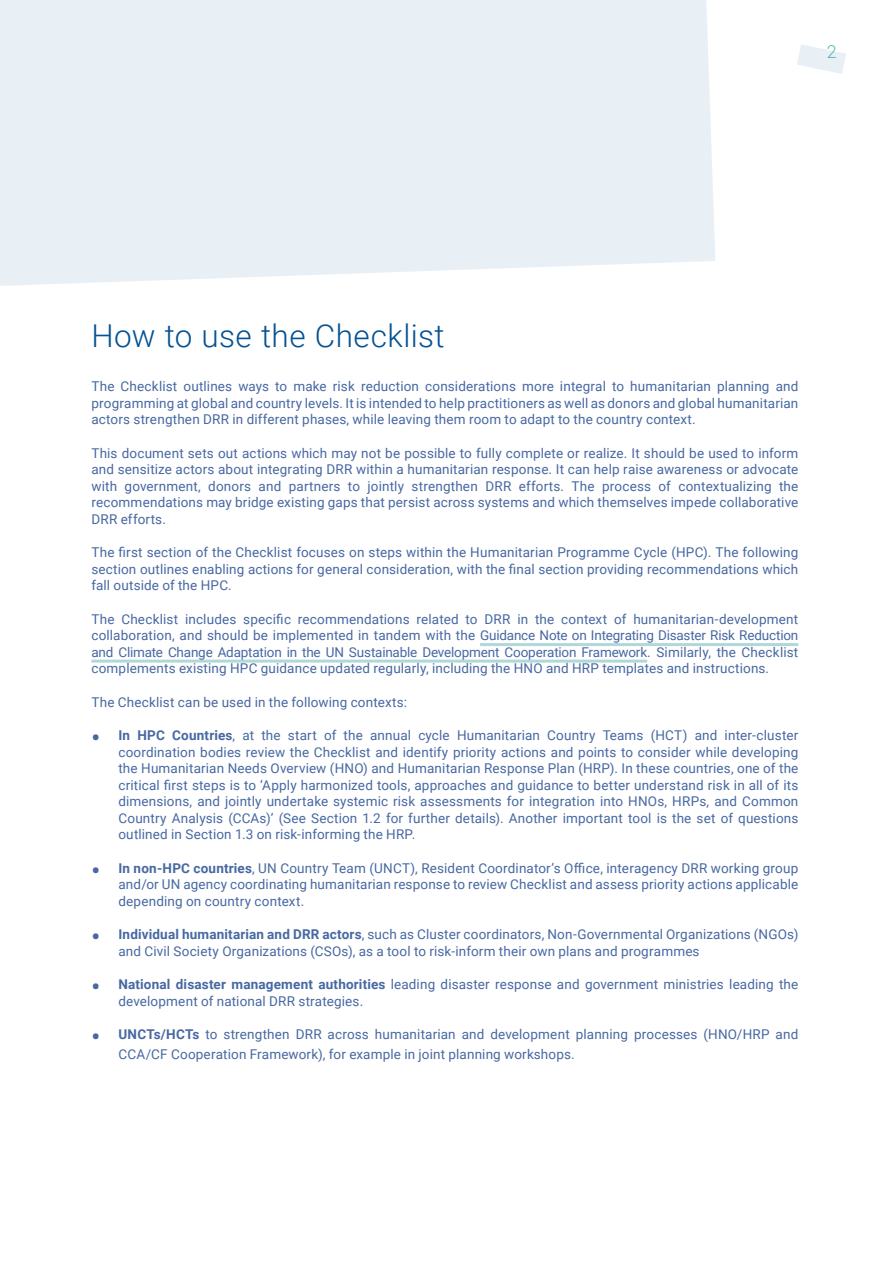
<style>
.page{position:relative;width:893px;height:1263px;background:#fff}
.page>*{position:absolute;margin:0;border:0;box-sizing:border-box;transform-origin:0 0}
.t1{font:300 31.5px "Roboto";letter-spacing:.015em;color:#035293}
.t2{font:300 18px "Roboto";color:#5ebbba}
.t3{font:13.5px/16.5px "Roboto";letter-spacing:.01em;color:#4768a2;text-align:justify}
.s1{font-weight:700;font-size:24px}
.s2{font-weight:700}
</style>
<div class="page">
<svg style="left:797px;top:44px;width:49px;height:30px"></svg>
<hr style="left:480px;top:643px;width:318px;height:3px;background:#b0d8d8">
<hr style="left:91px;top:660px;width:556px;height:3px;background:#b0d8d8">
<div style="left:0;top:0;width:715px;height:286px;background:#e9f0f5"></div>
<h2 class="t2" style="left:827px;top:39px;width:11px">2</h2>
<h1 class="t1" style="left:91px;top:314px;width:355px">How to use the Checklist</h1>
<p class="t3" style="left:91px;top:377px;width:708px">The Checklist outlines ways to make risk reduction considerations more integral to humanitarian planning and programming at global and country levels. It is intended to help practitioners as well as donors and global humanitarian actors strengthen DRR in different phases, while leaving them room to adapt to the country context.</p>
<p class="t3" style="left:91px;top:444px;width:708px">This document sets out actions which may not be possible to fully complete or realize. It should be used to inform and sensitize actors about integrating DRR within a humanitarian response. It can help raise awareness or advocate with government, donors and partners to jointly strengthen DRR efforts. The process of contextualizing the recommendations may bridge existing gaps that persist across systems and which themselves impede collaborative DRR efforts.</p>
<p class="t3" style="left:91px;top:543px;width:708px">The first section of the Checklist focuses on steps within the Humanitarian Programme Cycle (HPC). The following section outlines enabling actions for general consideration, with the final section providing recommendations which fall outside of the HPC.</p>
<p class="t3" style="left:91px;top:610px;width:708px">The Checklist includes specific recommendations related to DRR in the context of humanitarian-development collaboration, and should be implemented in tandem with the Guidance Note on Integrating Disaster Risk Reduction and Climate Change Adaptation in the UN Sustainable Development Cooperation Framework. Similarly, the Checklist complements existing HPC guidance updated regularly, including the HNO and HRP templates and instructions.</p>
<p class="t3" style="left:91px;top:693px;width:317px">The Checklist can be used in the following contexts:</p>
<p class="t3" style="left:118px;top:726px;width:681px;text-indent:-27px"><span class="s1">•</span> <span class="s2">In HPC Countries</span>, at the start of the annual cycle Humanitarian Country Teams (HCT) and inter-cluster coordination bodies review the Checklist and identify priority actions and points to consider while developing the Humanitarian Needs Overview (HNO) and Humanitarian Response Plan (HRP). In these countries, one of the critical first steps is to ‘Apply harmonized tools, approaches and guidance to better understand risk in all of its dimensions, and jointly undertake systemic risk assessments for integration into HNOs, HRPs, and Common Country Analysis (CCAs)’ (See Section 1.2 for further details). Another important tool is the set of questions outlined in Section 1.3 on risk-informing the HRP.</p>
<p class="t3" style="left:118px;top:859px;width:681px;text-indent:-27px"><span class="s1">•</span> <span class="s2">In non-HPC countries</span>, UN Country Team (UNCT), Resident Coordinator’s Office, interagency DRR working group and/or UN agency coordinating humanitarian response to review Checklist and assess priority actions applicable depending on country context.</p>
<p class="t3" style="left:118px;top:926px;width:681px;text-indent:-27px"><span class="s1">•</span> <span class="s2">Individual humanitarian and DRR actors</span>, such as Cluster coordinators, Non-Governmental Organizations (NGOs) and Civil Society Organizations (CSOs), as a tool to risk-inform their own plans and programmes</p>
<p class="t3" style="left:118px;top:976px;width:681px;text-indent:-27px"><span class="s1">•</span> <span class="s2">National disaster management authorities</span> leading disaster response and government ministries leading the development of national DRR strategies.</p>
<p class="t3" style="left:118px;top:1024px;width:681px;line-height:19.5px;text-indent:-27px"><span class="s1">•</span> <span class="s2">UNCTs/HCTs</span> to strengthen DRR across humanitarian and development planning processes (HNO/HRP and<br>CCA/CF Cooperation Framework), for example in joint planning workshops.</p>
</div>
